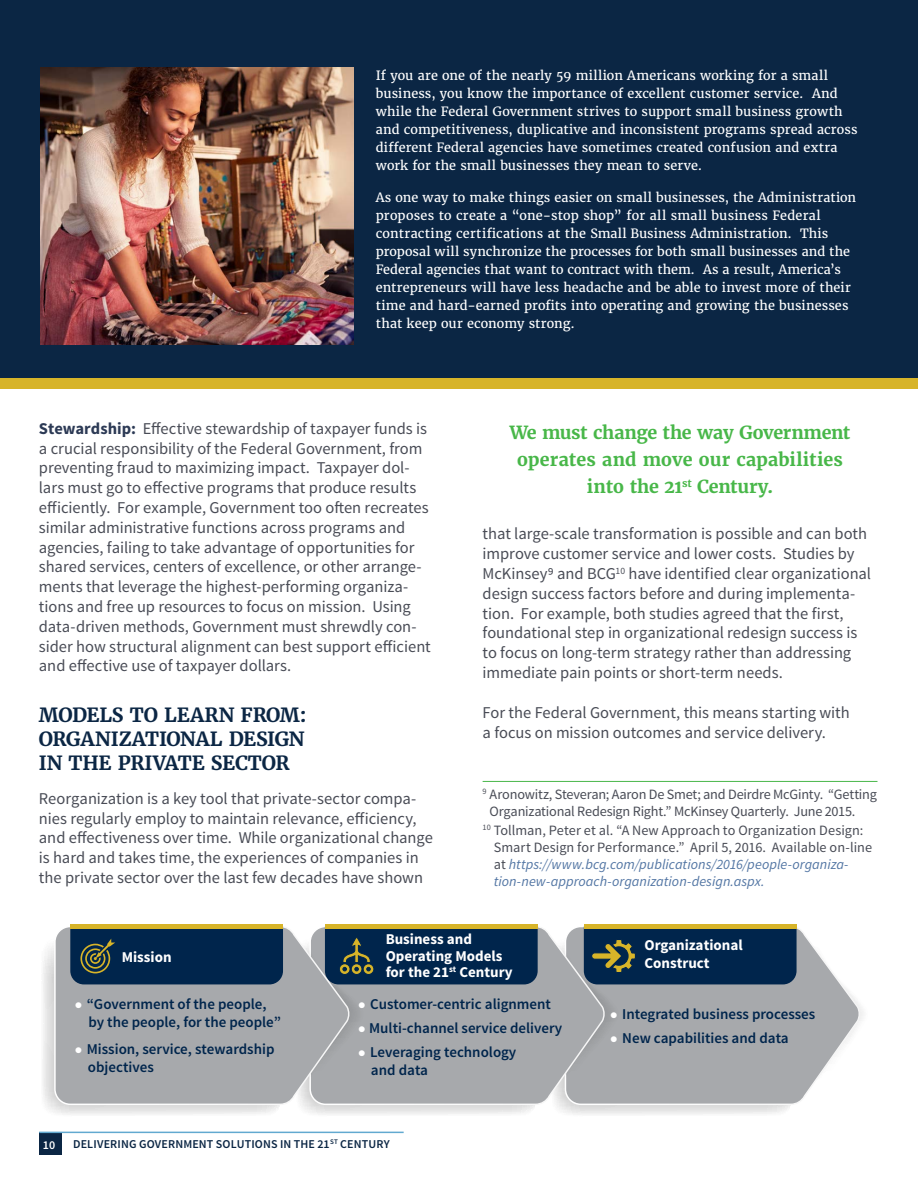
<style>
.page{position:relative;width:918px;height:1188px;background:#fff}
.page>*{position:absolute;margin:0;border:0;box-sizing:border-box;transform-origin:0 0}
.t1{font:700 19.5px/24px "Merriweather";letter-spacing:-.01em;color:#0b2644;text-align:justify}
.t2{font:700 18px/27px "Merriweather";letter-spacing:-.005em;color:#48b749;text-align:center}
.Body_Text{font:16.5px/19.8px "Source Sans Pro";color:#494c56}
.Lead-in_with_colon{font:16.5px/19.8px "Source Sans Pro";color:#494c56}
.t3{font:600 15px/18px "Source Sans Pro";color:#00254c}
.t4{font:700 15px/16.5px "Source Sans Pro";color:#fff}
.footnotes_text{font:14.25px/17.1px "Source Sans Pro";letter-spacing:-.005em;color:#494c56}
.H2_No_TOC{font:12.75px/18px "Merriweather";letter-spacing:.005em;color:#fff}
.t5{font:600 12px "Source Sans Pro";letter-spacing:.01em;color:#0b2644}
.t6{font:600 12px "Source Sans Pro";color:#fff}
.s1{font-weight:700;color:#2c3a55}
.s2{font-style:italic;color:#5376a4}
.s3{font-family:"Arial";font-weight:400;font-size:13.5px;color:#fff}
</style>
<div class="page">
<hr style="left:483px;top:781px;width:395px;height:1px;background:#48b749">
<svg style="left:590px;top:1106px;width:200px;height:8px"></svg>
<svg style="left:605px;top:1090px;width:203px;height:16px;background:#b3b5b7"></svg>
<svg style="left:334px;top:1106px;width:256px;height:9px"></svg>
<svg style="left:349px;top:926px;width:256px;height:180px;background:#b7b9bb"></svg>
<svg style="left:43px;top:946px;width:291px;height:169px"></svg>
<svg style="left:53px;top:926px;width:296px;height:180px;background:#b6b8ba"></svg>
<div style="left:70px;top:924px;width:213px;height:5px;background:#d7b429"></div>
<div style="left:325px;top:924px;width:213px;height:5px;background:#d7b429"></div>
<div style="left:584px;top:924px;width:213px;height:5px;background:#d7b429"></div>
<svg style="left:70px;top:927px;width:793px;height:163px;background:#808a94"></svg>
<div style="left:0;top:0;width:918px;height:388px;background:#0b2644"></div>
<div style="left:0;top:378px;width:918px;height:11px;background:#d7b429"></div>
<img style="left:40px;top:68px;width:313px;height:277px">
<div style="left:39px;top:1132px;width:22px;height:23px;background:#0b2644"></div>
<hr style="left:39px;top:1132px;width:365px;height:1px;background:#62a9d0">
<p class="H2_No_TOC" style="left:376px;top:67px;width:483px">If you are one of the nearly 59 million Americans working for a small business, you know the importance of excellent customer service. And while the Federal Government strives to support small business growth and competitiveness, duplicative and inconsistent programs spread across different Federal agencies have sometimes created confusion and extra work for the small businesses they mean to serve.</p>
<p class="H2_No_TOC" style="left:376px;top:188px;width:482px">As one way to make things easier on small businesses, the Administration proposes to create a “one-stop shop” for all small business Federal contracting certifications at the Small Business Administration. This proposal will synchronize the processes for both small businesses and the Federal agencies that want to contract with them. As a result, America’s entrepreneurs will have less headache and be able to invest more of their time and hard-earned profits into operating and growing the businesses that keep our economy strong.</p>
<p class="Lead-in_with_colon" style="left:39px;top:419px;width:393px"><span class="s1">Stewardship:</span> Effective stewardship of taxpayer funds is a crucial responsibility of the Federal Government, from preventing fraud to maximizing impact. Taxpayer dol&shy;lars must go to effective programs that produce results efficiently. For example, Government too often recreates similar administrative functions across programs and agencies, failing to take advantage of opportunities for shared services, centers of excellence, or other arrange&shy;ments that leverage the highest-performing organiza&shy;tions and free up resources to focus on mission. Using data-driven methods, Government must shrewdly con&shy;sider how structural alignment can best support efficient and effective use of taxpayer dollars.</p>
<h2 class="t1" style="left:39px;top:703px;width:269px">MODELS TO LEARN FROM:<br>ORGANIZATIONAL DESIGN IN THE PRIVATE SECTOR</h2>
<p class="Body_Text" style="left:39px;top:789px;width:396px">Reorganization is a key tool that private-sector compa&shy;nies regularly employ to maintain relevance, efficiency, and effectiveness over time. While organizational change is hard and takes time, the experiences of companies in the private sector over the last few decades have shown</p>
<p class="t2" style="left:510px;top:419px;width:342px">We must change the way Government operates and move our capabilities into the 21<sup>st</sup> Century.</p>
<p class="Body_Text" style="left:483px;top:524px;width:390px">that large-scale transformation is possible and can both improve customer service and lower costs. Studies by McKinsey9 and BCG<sup>10</sup> have identified clear organizational design success factors before and during implementa&shy;tion. For example, both studies agreed that the first, foundational step in organizational redesign success is to focus on long-term strategy rather than addressing immediate pain points or short-term needs.</p>
<p class="Body_Text" style="left:483px;top:703px;width:369px">For the Federal Government, this means starting with a focus on mission outcomes and service delivery.</p>
<p class="footnotes_text" style="left:490px;top:785px;width:389px;text-indent:-7px"><sup>9</sup> Aronowitz, Steveran; Aaron De Smet; and Deirdre McGinty. “Getting<br>Organizational Redesign Right.” McKinsey Quarterly. June 2015.</p>
<p class="footnotes_text" style="left:494px;top:822px;width:380px;text-indent:-11px"><sup>10</sup> Tollman, Peter et al. “A New Approach to Organization Design:<br>Smart Design for Performance.” April 5, 2016. Available on-line at <span class="s2">https://www.bcg.com/publications/2016/people-organiza&shy;tion-new-approach-organization-design.aspx.</span></p>
<p class="t4" style="left:122px;top:950px;width:51px">Mission</p>
<p class="t3" style="left:88px;top:996px;width:194px;text-indent:-14px"><span class="s3">●</span> “Government of the people, by the people, for the people”</p>
<p class="t3" style="left:88px;top:1041px;width:188px;text-indent:-13px"><span class="s3">●</span> Mission, service, stewardship objectives</p>
<p class="t4" style="left:386px;top:932px;width:128px">Business and<br>Operating Models for the 21<sup>st</sup> Century</p>
<p class="t3" style="left:358px;top:996px;width:194px"><span class="s3">●</span> Customer-centric alignment</p>
<p class="t3" style="left:358px;top:1020px;width:206px"><span class="s3">●</span> Multi-channel service delivery</p>
<p class="t3" style="left:371px;top:1044px;width:147px;text-indent:-13px"><span class="s3">●</span> Leveraging technology and data</p>
<p class="t6" style="left:43px;top:1137px;width:14px">10</p>
<p class="t5" style="left:73px;top:1136px;width:318px">DELIVERING GOVERNMENT SOLUTIONS IN THE 21<sup>ST</sup> CENTURY</p>
<p class="t4" style="left:644px;top:937px;width:100px;line-height:18px">Organizational<br>Construct</p>
<p class="t3" style="left:610px;top:1005px;width:207px"><span class="s3">●</span> Integrated business processes</p>
<p class="t3" style="left:610px;top:1029px;width:180px"><span class="s3">●</span> New capabilities and data</p>
</div>
